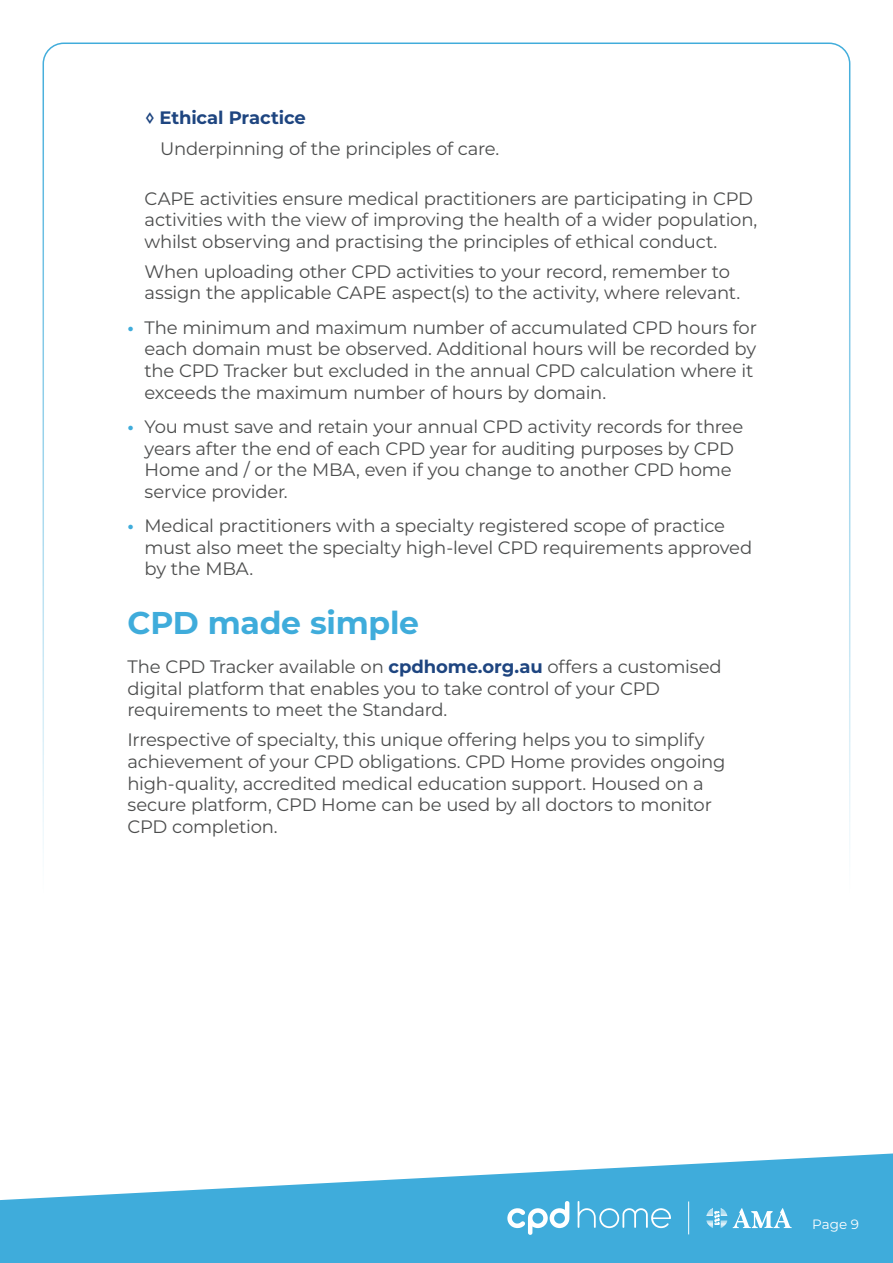
<style>
.page{position:relative;width:893px;height:1263px;background:#fff}
.page>*{position:absolute;margin:0;border:0;box-sizing:border-box;transform-origin:0 0}
.t1{font:700 31.5px "Montserrat";letter-spacing:-.01em;color:#3facdb}
.t2{font:18px/21.6px "Montserrat";letter-spacing:-.015em;color:#4c4d4d}
.t3{font:700 18px "Montserrat";letter-spacing:-.01em;color:#1e4580}
.t4{font:13.5px "Montserrat";color:#fff}
.s1{font-weight:700;color:#3facdb}
.s2{font-weight:700;color:#1e4580}
</style>
<div class="page">
<svg style="left:0;top:1153px;width:893px;height:110px;fill:#3facdb"></svg>
<svg style="left:507px;top:1201px;width:62px;height:34px"></svg>
<svg style="left:578px;top:1201px;width:93px;height:27px;background:#61bae1"></svg>
<svg style="left:706px;top:1208px;width:86px;height:20px"></svg>
<hr style="left:688px;top:1201px;width:1px;height:33px;background:#fff">
<p class="t3" style="left:145px;top:104px;width:162px">◊ Ethical Practice</p>
<p class="t2" style="left:160px;top:137px;width:341px">Underpinning of the principles of care.</p>
<p class="t2" style="left:145px;top:187px;width:614px">CAPE activities ensure medical practitioners are participating in CPD activities with the view of improving the health of a wider population, whilst observing and practising the principles of ethical conduct.</p>
<p class="t2" style="left:145px;top:260px;width:597px">When uploading other CPD activities to your record, remember to assign the applicable CAPE aspect(s) to the activity, where relevant.</p>
<p class="t2" style="left:145px;top:316px;width:614px;text-indent:-17px"><span class="s1">•</span> The minimum and maximum number of accumulated CPD hours for each domain must be observed. Additional hours will be recorded by the CPD Tracker but excluded in the annual CPD calculation where it exceeds the maximum number of hours by domain.</p>
<p class="t2" style="left:145px;top:415px;width:600px;text-indent:-17px"><span class="s1">•</span> You must save and retain your annual CPD activity records for three years after the end of each CPD year for auditing purposes by CPD Home and / or the MBA, even if you change to another CPD home service provider.</p>
<p class="t2" style="left:145px;top:514px;width:609px;text-indent:-17px"><span class="s1">•</span> Medical practitioners with a specialty registered scope of practice must also meet the specialty high-level CPD requirements approved by the MBA.</p>
<h1 class="t1" style="left:128px;top:600px;width:293px">CPD made simple</h1>
<p class="t2" style="left:128px;top:655px;width:596px">The CPD Tracker available on <span class="s2">cpdhome.org.au</span> offers a customised digital platform that enables you to take control of your CPD requirements to meet the Standard.</p>
<p class="t2" style="left:128px;top:728px;width:599px">Irrespective of specialty, this unique offering helps you to simplify achievement of your CPD obligations. CPD Home provides ongoing high-quality, accredited medical education support. Housed on a secure platform, CPD Home can be used by all doctors to monitor CPD completion.</p>
<p class="t4" style="left:812px;top:1215px;width:48px">Page 9</p>
</div>
